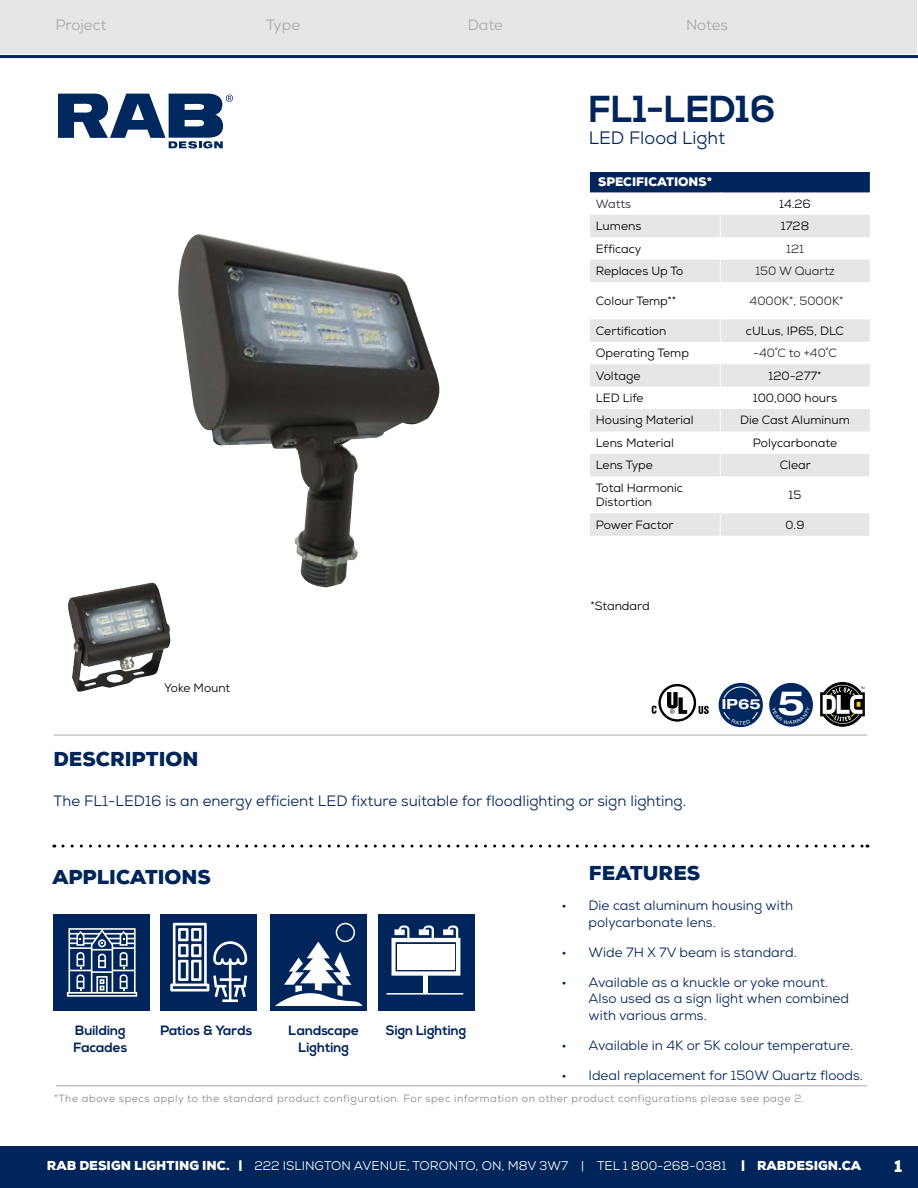
<style>
.page{position:relative;width:918px;height:1188px;background:#fff}
.page>*{position:absolute;margin:0;border:0;box-sizing:border-box;transform-origin:0 0}
.t1{font:700 37.5px "Nexa";color:#00255a}
.t2{font:700 expanded 33.6px "Helvetica Neue LT Std";color:#fff}
.t3{font:900 19.5px "Nexa";color:#00255a}
.t4{font:18px "Nexa";color:#00255a}
.t5{font:900 16.5px "Nexa";color:#fff}
.t6{font:15px "Nexa";color:#00255a}
.t7{font:15px "Nexa";color:#a7a9ac}
.t8{font:700 expanded 13.8px "Helvetica Neue LT Std";color:#fff}
.t9{font:13.5px/16.5px "Nexa";color:#00255a}
.t10{font:700 13.5px/16.5px "Nexa";color:#00255a}
.t11{font:12.6px "Nexa";color:#fff}
.t12{font:12px/14.4px "Nexa";color:#000}
.t13{font:12px "Nexa";color:#292829}
.t14{font:900 12px "Nexa";color:#fff}
.t15{font:expanded 11.7px "Helvetica Neue LT Std";color:#fff}
.t16{font:11.7px "Nexa";color:#000}
.t17{font:10.5px "Nexa";letter-spacing:.05em;color:#86888a}
.t18{font:expanded 8.25px "Helvetica Neue LT Std";color:#fff}
.s1{font-family:"Helvetica Neue LT Std";font-stretch:condensed}
.s2{font-weight:900}
</style>
<div class="page">
<div style="left:53px;top:914px;width:97px;height:97px;background:#00255a"></div>
<div style="left:270px;top:914px;width:97px;height:97px;background:#00255a"></div>
<div style="left:378px;top:914px;width:96px;height:97px;background:#00255a"></div>
<svg style="left:58px;top:94px;width:175px;height:55px"></svg>
<div style="left:0;top:1147px;width:918px;height:41px;background:#00255a"></div>
<div style="left:1px;top:1px;width:916px;height:53px;background:#e6e6e7"></div>
<hr style="left:0;top:55px;width:918px;height:3px;background:#00255a">
<svg style="left:590px;top:319px;width:280px;height:217px;fill:#ebebec"></svg>
<svg style="left:590px;top:172px;width:280px;height:110px"></svg>
<svg style="left:720px;top:319px;width:1px;height:157px"></svg>
<hr style="left:720px;top:476px;width:1px;height:37px;background:#fff">
<svg style="left:720px;top:513px;width:1px;height:23px"></svg>
<hr style="left:56px;top:1086px;width:811px;height:1px;background:#a7a9ac">
<svg style="left:63px;top:845px;width:805px;height:3px"></svg>
<hr style="left:54px;top:735px;width:813px;height:1px;background:#a7a9ac">
<img style="left:178px;top:234px;width:261px;height:353px">
<svg style="left:275px;top:942px;width:87px;height:64px"></svg>
<div style="left:336px;top:923px;width:19px;height:19px;border:2px solid #fff;border-radius:50%"></div>
<div style="left:719px;top:683px;width:44px;height:44px;background:#00285e;border-radius:50%"></div>
<div style="left:769px;top:683px;width:44px;height:44px;background:#00285e;border-radius:50%"></div>
<svg style="left:820px;top:682px;width:45px;height:45px"></svg>
<svg style="left:652px;top:684px;width:57px;height:38px"></svg>
<div style="left:160px;top:914px;width:97px;height:97px;background:#00255a"></div>
<svg style="left:170px;top:923px;width:77px;height:79px"></svg>
<svg style="left:67px;top:928px;width:70px;height:69px"></svg>
<hr style="left:424px;top:974px;width:4px;height:20px;background:#fff">
<svg style="left:392px;top:926px;width:68px;height:50px"></svg>
<hr style="left:386px;top:993px;width:77px;height:2px;background:#fff">
<div style="left:397px;top:944px;width:57px;height:25px;background:#fff"></div>
<img style="left:68px;top:583px;width:103px;height:109px">
<svg style="left:772px;top:715px;width:38px;height:10px"></svg>
<svg style="left:722px;top:686px;width:37px;height:39px"></svg>
<p class="t7" style="left:55px;top:15px;width:52px">Project</p>
<p class="t7" style="left:266px;top:15px;width:36px">Type</p>
<p class="t7" style="left:468px;top:15px;width:37px">Date</p>
<p class="t7" style="left:686px;top:15px;width:44px">Notes</p>
<h1 class="t1" style="left:589px;top:87px;width:188px">FL1-LED16</h1>
<h3 class="t4" style="left:589px;top:127px;width:138px">LED Flood Light</h3>
<p class="t14" style="left:598px;top:174px;width:115px">SPECIFICATIONS*</p>
<p class="t13" style="left:596px;top:196px;width:37px">Watts</p>
<p class="t12" style="left:779px;top:197px;width:33px">14.26</p>
<p class="t12" style="left:596px;top:219px;width:47px">Lumens</p>
<p class="t12" style="left:781px;top:219px;width:30px">1728</p>
<p class="t12" style="left:596px;top:241px;width:47px">Efficacy</p>
<p class="t13" style="left:786px;top:241px;width:19px">121</p>
<p class="t12" style="left:596px;top:264px;width:89px">Replaces Up To</p>
<p class="t13" style="left:755px;top:263px;width:81px">150 W Quartz</p>
<p class="t12" style="left:596px;top:294px;width:82px">Colour Temp**</p>
<p class="t13" style="left:750px;top:293px;width:96px">4000K*, 5000K*</p>
<p class="t12" style="left:596px;top:323px;width:72px">Certification</p>
<p class="t12" style="left:746px;top:323px;width:100px">cULus, IP65, DLC</p>
<p class="t12" style="left:596px;top:346px;width:95px">Operating Temp</p>
<p class="t13" style="left:753px;top:346px;width:85px">-40<span class="s1">˚</span>C to +40<span class="s1">˚</span>C</p>
<p class="t12" style="left:596px;top:368px;width:46px">Voltage</p>
<p class="t12" style="left:769px;top:368px;width:55px">120-277*</p>
<p class="t12" style="left:596px;top:391px;width:49px">LED Life</p>
<p class="t12" style="left:753px;top:391px;width:86px">100,000 hours</p>
<p class="t12" style="left:596px;top:413px;width:99px">Housing Material</p>
<p class="t12" style="left:740px;top:413px;width:111px">Die Cast Aluminum</p>
<p class="t12" style="left:596px;top:436px;width:79px">Lens Material</p>
<p class="t12" style="left:753px;top:436px;width:86px">Polycarbonate</p>
<p class="t12" style="left:596px;top:458px;width:58px">Lens Type</p>
<p class="t12" style="left:780px;top:458px;width:33px">Clear</p>
<p class="t12" style="left:596px;top:481px;width:89px">Total Harmonic<br>Distortion</p>
<p class="t12" style="left:789px;top:488px;width:14px">15</p>
<p class="t12" style="left:596px;top:517px;width:79px">Power Factor</p>
<p class="t16" style="left:786px;top:517px;width:20px">0.9</p>
<p class="t12" style="left:164px;top:681px;width:68px">Yoke Mount</p>
<p class="t12" style="left:590px;top:598px;width:61px">*Standard</p>
<h3 class="t3" style="left:54px;top:746px;width:146px">DESCRIPTION</h3>
<p class="t6" style="left:54px;top:791px;width:634px">The FL1-LED16 is an energy efficient LED fixture suitable for floodlighting or sign lighting.</p>
<p class="t8" style="left:722px;top:696px;width:40px">IP65</p>
<h2 class="t2" style="left:777px;top:682px;width:29px">5</h2>
<h3 class="t3" style="left:52px;top:864px;width:160px">APPLICATIONS</h3>
<h3 class="t3" style="left:589px;top:861px;width:113px">FEATURES</h3>
<p class="t9" style="left:589px;top:898px;width:206px;text-indent:-27px">• Die cast aluminum housing with polycarbonate lens.</p>
<p class="t9" style="left:562px;top:944px;width:237px">• Wide 7H X 7V beam is standard.</p>
<p class="t9" style="left:589px;top:974px;width:262px;text-indent:-27px">• Available as a knuckle or yoke mount.<br>Also used as a sign light when combined with various arms.</p>
<p class="t9" style="left:562px;top:1037px;width:293px">• Available in 4K or 5K colour temperature.</p>
<p class="t9" style="left:562px;top:1067px;width:303px">• Ideal replacement for 150W Quartz floods.</p>
<p class="t10" style="left:73px;top:1023px;width:56px">Building<br>Facades</p>
<p class="t10" style="left:160px;top:1023px;width:93px">Patios &amp; Yards</p>
<p class="t10" style="left:289px;top:1023px;width:72px;text-align:center">Landscape<br>Lighting</p>
<p class="t10" style="left:386px;top:1023px;width:82px">Sign Lighting</p>
<p class="t17" style="left:54px;top:1092px;width:752px">*The above specs apply to the standard product configuration. For spec information on other product configurations please see page 2.</p>
<p class="t15" style="left:55px;top:1152px;width:177px">RAB DESIGN LIGHTING INC.</p>
<p class="t18" style="left:325px;top:1156px;width:298px">222 Islington Avenue, Toronto, ON M8V 3W7 • TEL. 1 800-268-0381</p>
<p class="t15" style="left:775px;top:1152px;width:99px">RABDESIGN.CA</p>
<p class="t11" style="left:47px;top:1158px;width:816px"><span class="s2">RAB DESIGN LIGHTING INC. |</span> 222 ISLINGTON AVENUE, TORONTO, ON, M8V 3W7 | TEL 1 800-268-0381 <span class="s2">| RABDESIGN.CA</span></p>
<h3 class="t5" style="left:894px;top:1155px;width:10px">1</h3>
</div>
